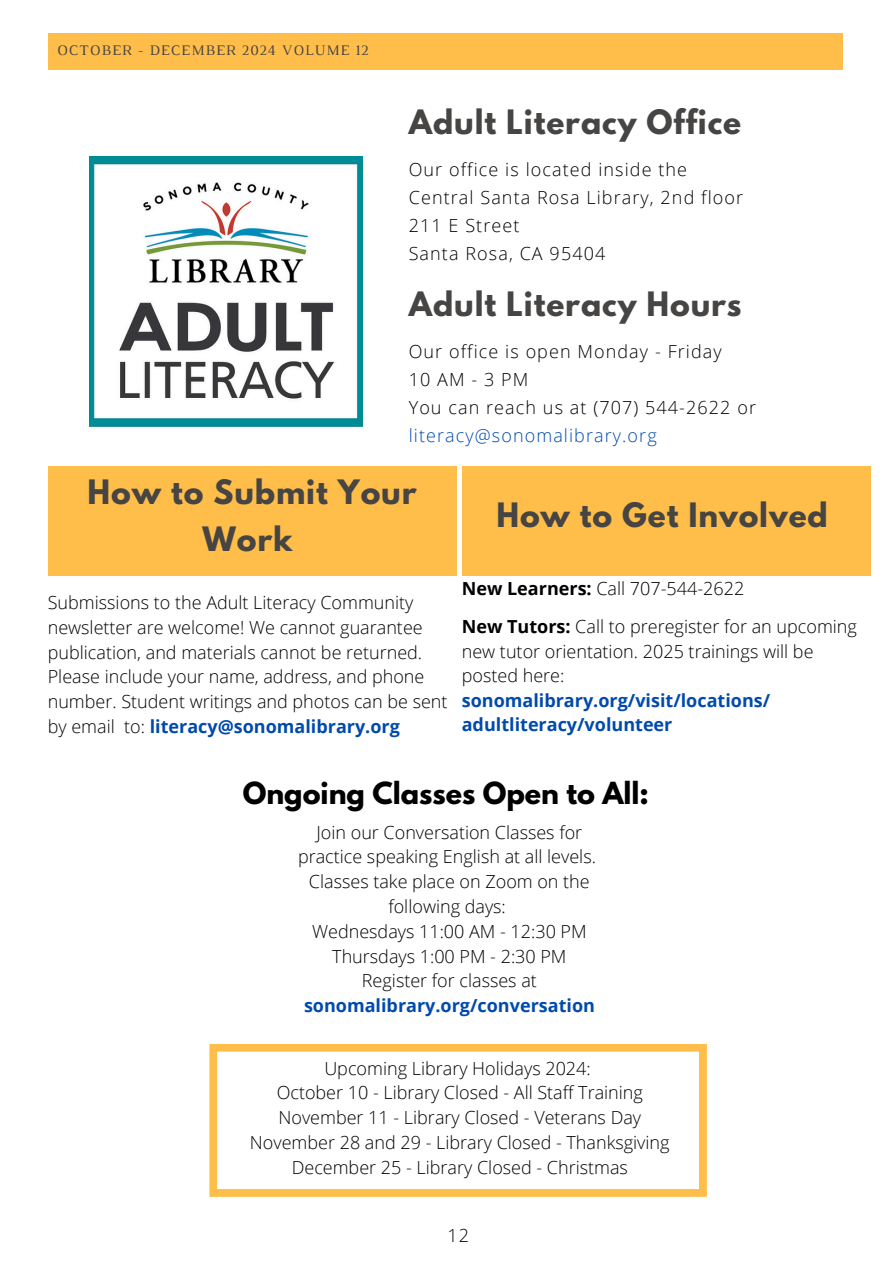
<style>
.page{position:relative;width:894px;height:1264px;background:#fff}
.page>*{position:absolute;margin:0;border:0;box-sizing:border-box;transform-origin:0 0}
.t1{font:700 29.85px/47.2px "League Spartan";letter-spacing:.03em;color:#464544;text-align:center}
.t2{font:700 27px "League Spartan";color:#000}
.t3{font:300 18px/24.8px "Open Sans";color:#000}
.t4{font:300 18px/28.2px "Open Sans";letter-spacing:.06em;color:#000}
.t5{font:14.85px "Luthier";letter-spacing:.06em;color:#464544}
.s1{color:#004aad}
.s2{font-weight:700;color:#004aad}
.s3{font-weight:700}
</style>
<div class="page">
<div style="left:461px;top:466px;width:409px;height:109px;background:#ffbd4a"></div>
<img style="left:89px;top:156px;width:274px;height:270px">
<svg style="left:209px;top:1044px;width:497px;height:152px"></svg>
<div style="left:48px;top:34px;width:794px;height:36px;background:#ffbd4a"></div>
<div style="left:48px;top:466px;width:408px;height:109px;background:#ffbd4a"></div>
<h2 class="t5" style="left:57px;top:45px;width:313px">OCTOBER - DECEMBER 2024 VOLUME 12</h2>
<h2 class="t1" style="left:408px;top:102px;width:334px">Adult Literacy Office</h2>
<h1 class="t4" style="left:408px;top:154px;width:336px">Our office is located inside the<br>Central Santa Rosa Library, 2nd floor<br>211 E Street<br>Santa Rosa, CA 95404</h1>
<h1 class="t1" style="left:408px;top:284px;width:334px">Adult Literacy Hours</h1>
<p class="t4" style="left:408px;top:336px;width:349px">Our office is open Monday - Friday<br>10AM-3PM<br>You can reach us at (707) 544-2622 or <span class="s1">literacy@sonomalibrary.org</span></p>
<h2 class="t1" style="left:88px;top:472px;width:330px">How to Submit Your<br>Work</h2>
<h2 class="t3" style="left:48px;top:590px;width:401px">Submissions to the Adult Literacy Community newsletter are welcome! We cannot guarantee publication, and materials cannot be returned.<br>Please include your name, address, and phone number. Student writings and photos can be sent by email to: <span class="s2">literacy@sonomalibrary.org</span></h2>
<p class="t1" style="left:496px;top:495px;width:333px">How to Get Involved</p>
<h2 class="t3" style="left:461px;top:575px;width:284px"><span class="s3">New Learners:</span> Call 707-544-2622</h2>
<h1 class="t3" style="left:461px;top:614px;width:396px"><span class="s3">New Tutors:</span> Call to preregister for an upcoming new tutor orientation. 2025 trainings will be posted here: <span class="s2">sonomalibrary.org/visit/locations/ adultliteracy/volunteer</span></h1>
<h1 class="t2" style="left:242px;top:779px;width:408px">Ongoing Classes Open to All:</h1>
<h1 class="t3" style="left:298px;top:819px;width:299px;text-align:center">Join our Conversation Classes for practice speaking English at all levels.<br>Classes take place on Zoom on the following days:<br>Wednesdays 11:00 AM - 12:30 PM<br>Thursdays 1:00 PM - 2:30 PM<br>Register for classes at <span class="s2">sonomalibrary.org/conversation</span></h1>
<h2 class="t3" style="left:250px;top:1055px;width:421px;text-align:center">Upcoming Library Holidays 2024:<br>October 10 - Library Closed - All Staff Training November 11 - Library Closed - Veterans Day November 28 and 29 - Library Closed - Thanksgiving December 25 - Library Closed - Christmas</h2>
<h2 class="t3" style="left:447px;top:1222px;width:23px">12</h2>
</div>
